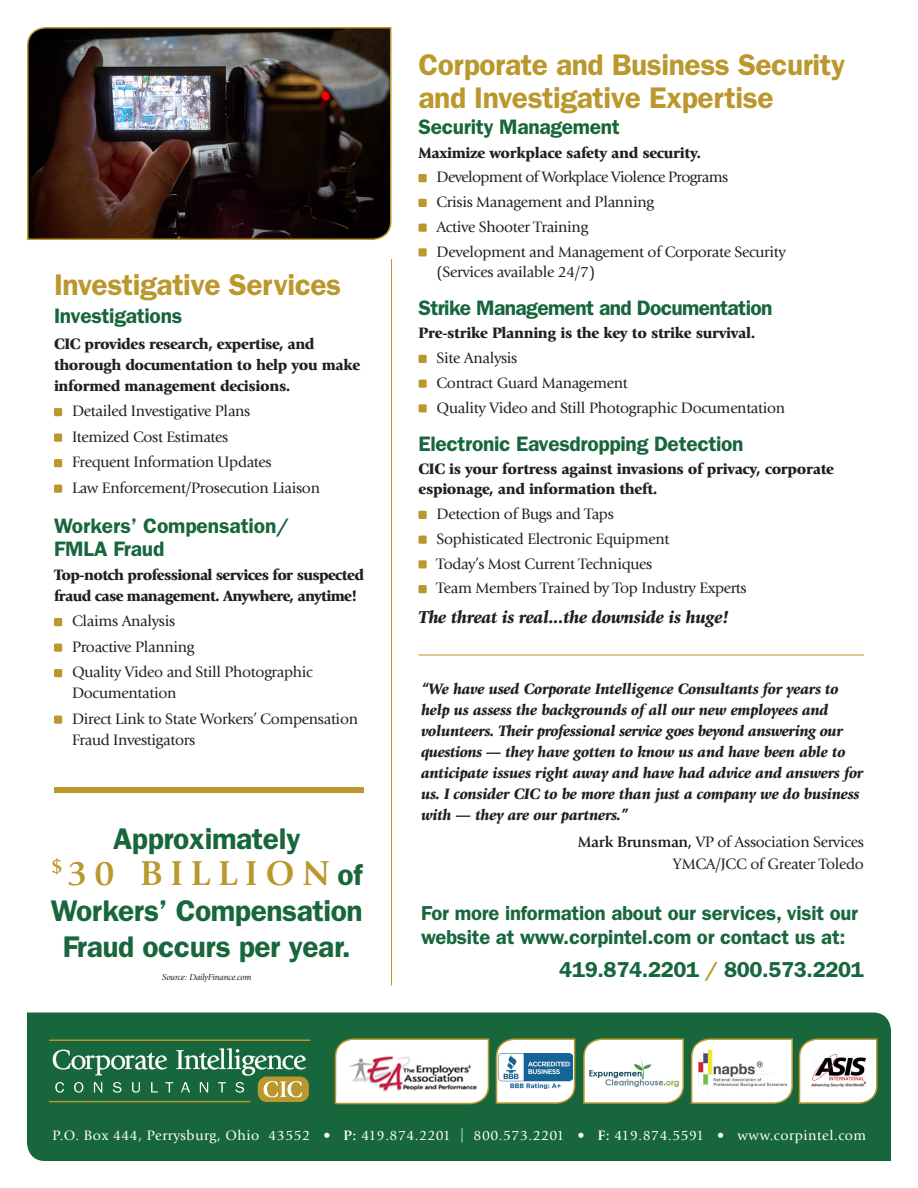
<style>
.page{position:relative;width:918px;height:1188px;background:#fff}
.page>*{position:absolute;margin:0;border:0;box-sizing:border-box;transform-origin:0 0}
.t1{font:700 36px "Giovanni";letter-spacing:.215em;color:#ba982d}
.t2{font:600 30px/33px "Franklin Gothic";letter-spacing:-.015em;color:#ba982d}
.t3{font:600 30px/36px "Franklin Gothic";letter-spacing:-.015em;color:#17663c;text-align:center}
.t4{font:600 21.75px "Franklin Gothic";letter-spacing:-.015em;color:#17663c}
.t5{font:600 21px/22.5px "Franklin Gothic";letter-spacing:-.015em;color:#17663c}
.t6{font:600 20.25px/24px "Franklin Gothic";letter-spacing:-.01em;color:#17663c}
.t7{font:italic 900 18px "Giovanni";letter-spacing:-.025em;color:#231f20}
.t8{font:15.75px/21px "Giovanni";letter-spacing:-.02em;color:#231f20}
.t9{font:italic 900 15.75px/21px "Giovanni";letter-spacing:-.02em;color:#231f20}
.t10{font:900 15.75px/21px "Giovanni";letter-spacing:-.02em;color:#231f20}
.t11{font:900 15.75px/21px "Giovanni";letter-spacing:-.04em;color:#231f20}
.t12{font:15.75px "Giovanni";letter-spacing:-.04em;color:#231f20}
.t13{font:14.25px "Giovanni";letter-spacing:.035em;color:#fff}
.t14{font:italic 9px "Giovanni";letter-spacing:-.02em;color:#231f20}
.s1{font-family:"Franklin Gothic";font-weight:600;font-size:30px;color:#17663c}
.s2{font-weight:700}
.s3{color:#ba982d}
</style>
<div class="page">
<div style="left:418px;top:174px;width:9px;height:8px;background:#ba982d;border-radius:2px"></div>
<div style="left:418px;top:199px;width:9px;height:8px;background:#ba982d;border-radius:2px"></div>
<div style="left:418px;top:224px;width:9px;height:8px;background:#ba982d;border-radius:2px"></div>
<div style="left:418px;top:248px;width:9px;height:9px;background:#ba982d;border-radius:2px"></div>
<div style="left:418px;top:355px;width:9px;height:8px;background:#ba982d;border-radius:2px"></div>
<div style="left:418px;top:380px;width:9px;height:8px;background:#ba982d;border-radius:2px"></div>
<div style="left:418px;top:404px;width:9px;height:9px;background:#ba982d;border-radius:2px"></div>
<div style="left:418px;top:511px;width:9px;height:8px;background:#ba982d;border-radius:2px"></div>
<div style="left:418px;top:536px;width:9px;height:8px;background:#ba982d;border-radius:2px"></div>
<div style="left:418px;top:560px;width:9px;height:9px;background:#ba982d;border-radius:2px"></div>
<div style="left:418px;top:585px;width:9px;height:8px;background:#ba982d;border-radius:2px"></div>
<div style="left:27px;top:1012px;width:864px;height:149px;background:#17663c"></div>
<div style="left:258px;top:1077px;width:51px;height:25px;background:#ba982d;border-radius:9px"></div>
<hr style="left:49px;top:1101px;width:202px;height:1px;background:#ba982d">
<hr style="left:49px;top:1040px;width:261px;height:1px;background:#ba982d">
<svg style="left:53px;top:1048px;width:253px;height:49px;background:#48835c"></svg>
<svg style="left:334px;top:1038px;width:242px;height:67px"></svg>
<svg style="left:582px;top:1038px;width:296px;height:67px"></svg>
<hr style="left:391px;top:259px;width:1px;height:727px;background:#ba982d">
<hr style="left:418px;top:654px;width:446px;height:2px;background:#ba982d">
<img style="left:27px;top:27px;width:365px;height:213px">
<div style="left:54px;top:408px;width:8px;height:8px;background:#ba982d;border-radius:2px"></div>
<div style="left:54px;top:434px;width:8px;height:8px;background:#ba982d;border-radius:2px"></div>
<div style="left:54px;top:459px;width:8px;height:8px;background:#ba982d;border-radius:2px"></div>
<div style="left:54px;top:485px;width:8px;height:8px;background:#ba982d;border-radius:2px"></div>
<div style="left:54px;top:618px;width:8px;height:8px;background:#ba982d;border-radius:2px"></div>
<div style="left:54px;top:644px;width:8px;height:8px;background:#ba982d;border-radius:2px"></div>
<div style="left:54px;top:669px;width:8px;height:8px;background:#ba982d;border-radius:2px"></div>
<div style="left:54px;top:716px;width:8px;height:8px;background:#ba982d;border-radius:2px"></div>
<div style="left:54px;top:787px;width:310px;height:6px;background:#ba982d"></div>
<p class="t2" style="left:54px;top:268px;width:289px">Investigative Services</p>
<p class="t5" style="left:54px;top:305px;width:130px">Investigations</p>
<p class="t10" style="left:54px;top:333px;width:308px">CIC provides research, expertise, and thorough documentation to help you make informed management decisions.</p>
<p class="t8" style="left:72px;top:401px;width:180px">Detailed Investigative Plans</p>
<p class="t8" style="left:72px;top:426px;width:158px">Itemized Cost Estimates</p>
<p class="t8" style="left:72px;top:452px;width:201px">Frequent Information Updates</p>
<p class="t8" style="left:72px;top:477px;width:250px">Law Enforcement/Prosecution Liaison</p>
<p class="t5" style="left:54px;top:515px;width:236px">Workers’ Compensation/<br>FMLA Fraud</p>
<p class="t11" style="left:54px;top:564px;width:312px">Top-notch professional services for suspected fraud case management. Anywhere, anytime!</p>
<p class="t8" style="left:72px;top:611px;width:105px">Claims Analysis</p>
<p class="t8" style="left:72px;top:636px;width:124px">Proactive Planning</p>
<p class="t8" style="left:72px;top:662px;width:242px">Quality Video and Still Photographic<br>Documentation</p>
<p class="t8" style="left:72px;top:708px;width:288px">Direct Link to State Workers’ Compensation<br>Fraud Investigators</p>
<p class="t3" style="left:113px;top:821px;width:189px">Approximately</p>
<p class="t1" style="left:51px;top:853px;width:313px"><sup>$</sup>30 BILLION<span class="s1">of</span></p>
<p class="t3" style="left:51px;top:893px;width:313px">Workers’ Compensation<br>Fraud occurs per year.</p>
<p class="t14" style="left:162px;top:972px;width:91px">Source: DailyFinance.com</p>
<p class="t2" style="left:418px;top:48px;width:428px">Corporate and Business Security and Investigative Expertise</p>
<p class="t5" style="left:418px;top:116px;width:203px">Security Management</p>
<p class="t10" style="left:418px;top:142px;width:284px">Maximize workplace safety and security.</p>
<p class="t12" style="left:437px;top:168px;width:293px">Development of Workplace Violence Programs</p>
<p class="t8" style="left:437px;top:192px;width:219px">Crisis Management and Planning</p>
<p class="t8" style="left:437px;top:216px;width:153px">Active Shooter Training</p>
<p class="t8" style="left:436px;top:241px;width:351px;line-height:20.2px">Development and Management of Corporate Security (Services available 24/7)</p>
<p class="t5" style="left:418px;top:297px;width:356px">Strike Management and Documentation</p>
<p class="t10" style="left:418px;top:322px;width:338px">Pre-strike Planning is the key to strike survival.</p>
<p class="t8" style="left:437px;top:348px;width:82px">Site Analysis</p>
<p class="t8" style="left:437px;top:372px;width:193px">Contract Guard Management</p>
<p class="t8" style="left:437px;top:397px;width:350px">Quality Video and Still Photographic Documentation</p>
<p class="t5" style="left:418px;top:432px;width:327px">Electronic Eavesdropping Detection</p>
<p class="t10" style="left:418px;top:459px;width:417px;line-height:20.2px">CIC is your fortress against invasions of privacy, corporate espionage, and information theft.</p>
<p class="t8" style="left:437px;top:504px;width:179px">Detection of Bugs and Taps</p>
<p class="t8" style="left:437px;top:528px;width:234px">Sophisticated Electronic Equipment</p>
<p class="t8" style="left:437px;top:553px;width:217px">Today’s Most Current Techniques</p>
<p class="t8" style="left:437px;top:578px;width:312px">Team Members Trained by Top Industry Experts</p>
<p class="t7" style="left:418px;top:606px;width:312px">The threat is real...the downside is huge!</p>
<p class="t9" style="left:421px;top:679px;width:444px">“We have used Corporate Intelligence Consultants for years to help us assess the backgrounds of all our new employees and volunteers. Their professional service goes beyond answering our questions — they have gotten to know us and have been able to anticipate issues right away and have had advice and answers for us. I consider CIC to be more than just a company we do business with — they are our partners.”</p>
<p class="t8" style="left:578px;top:832px;width:288px;line-height:21.6px;text-align:right"><span class="s2">Mark Brunsman,</span> VP of Association Services<br>YMCA/JCC of Greater Toledo</p>
<p class="t6" style="left:421px;top:901px;width:439px">For more information about our services, visit our website at www.corpintel.com or contact us at:</p>
<p class="t4" style="left:559px;top:957px;width:306px">419.874.2201 <span class="s3">/</span> 800.573.2201</p>
<p class="t13" style="left:53px;top:1127px;width:815px">P.O. Box 444, Perrysburg, Ohio 43552 • <span class="s2">P:</span> 419.874.2201 | 800.573.2201 • <span class="s2">F:</span> 419.874.5591 • www.corpintel.com</p>
</div>
